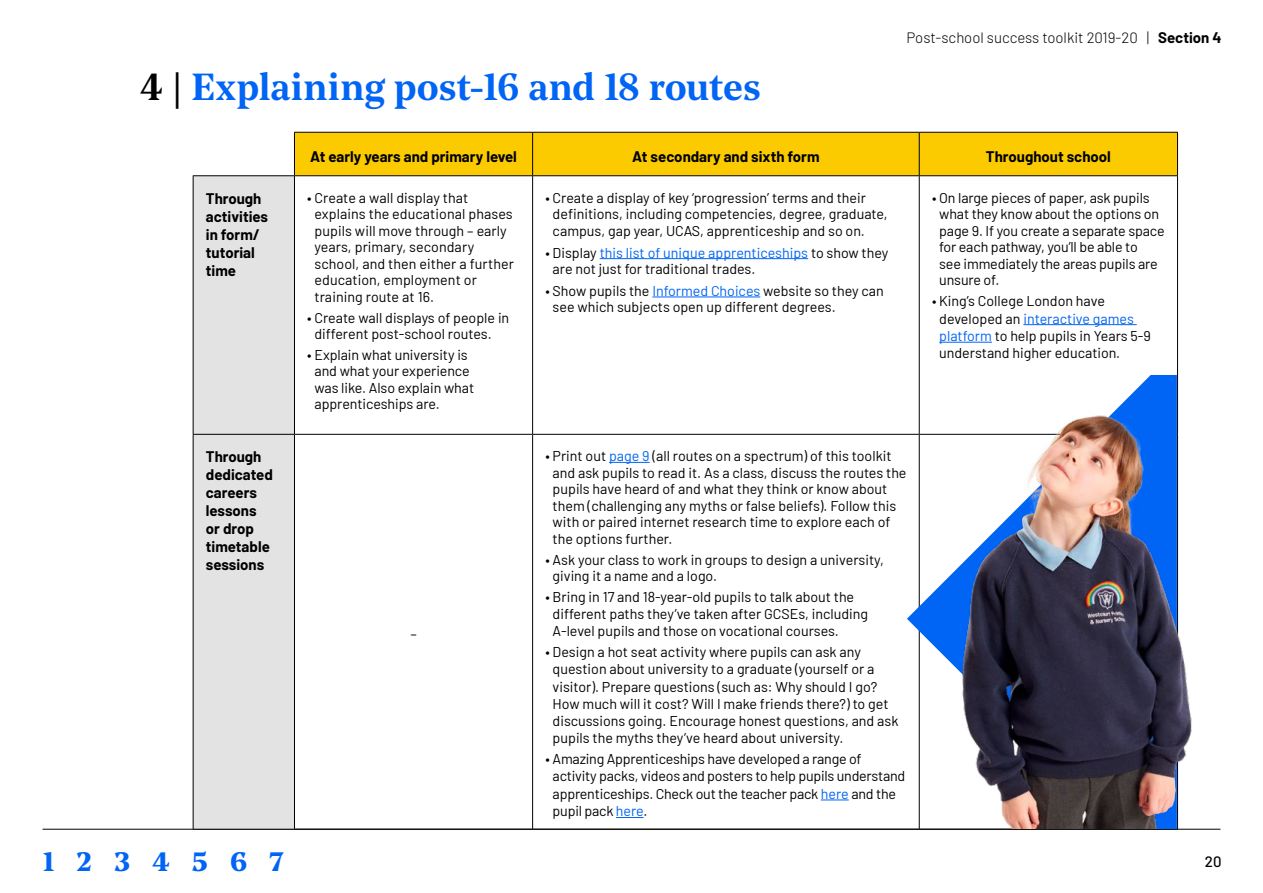
<style>
.page{position:relative;width:1263px;height:893px;background:#fff}
.page>*{position:absolute;margin:0;border:0;box-sizing:border-box;transform-origin:0 0}
.t1{font:600 37.5px "Noe Text";letter-spacing:-.01em;color:#0064f4}
.t2{font:600 34.5px "Noe Text";color:#0064f4}
.t3{font:700 15px/18px "Barlow";color:#000}
.t4{font:300 15px "Barlow";color:#000}
.t5{font:500 15px "Barlow";color:#000}
.t6{font:14.25px/16.5px "Barlow";color:#000}
.s1{color:#000}
.s2{font-weight:700}
.s3{color:#0064f4}
</style>
<div class="page">
<hr style="left:43px;top:829px;width:1177px;height:1px;background:#000">
<div style="left:295px;top:133px;width:882px;height:42px;background:#fbcb00"></div>
<div style="left:194px;top:176px;width:100px;height:653px;background:#e3e3e3"></div>
<hr style="left:193px;top:176px;width:1px;height:258px;background:#000">
<hr style="left:294px;top:176px;width:1px;height:258px;background:#000">
<hr style="left:532px;top:176px;width:1px;height:258px;background:#000">
<hr style="left:919px;top:176px;width:1px;height:258px;background:#000">
<hr style="left:1177px;top:176px;width:1px;height:258px;background:#000">
<hr style="left:193px;top:434px;width:101px;height:1px;background:#000">
<hr style="left:193px;top:435px;width:1px;height:394px;background:#000">
<hr style="left:294px;top:435px;width:1px;height:394px;background:#000">
<hr style="left:532px;top:435px;width:1px;height:394px;background:#000">
<hr style="left:294px;top:132px;width:239px;height:1px;background:#000">
<hr style="left:294px;top:133px;width:1px;height:42px;background:#000">
<hr style="left:533px;top:132px;width:386px;height:1px;background:#000">
<hr style="left:532px;top:133px;width:1px;height:42px;background:#000">
<hr style="left:919px;top:132px;width:259px;height:1px;background:#000">
<hr style="left:919px;top:133px;width:1px;height:42px;background:#000">
<hr style="left:1177px;top:133px;width:1px;height:42px;background:#000">
<hr style="left:193px;top:175px;width:101px;height:1px;background:#000">
<hr style="left:294px;top:175px;width:239px;height:1px;background:#000">
<hr style="left:533px;top:175px;width:386px;height:1px;background:#000">
<hr style="left:919px;top:175px;width:259px;height:1px;background:#000">
<hr style="left:294px;top:434px;width:239px;height:1px;background:#000">
<hr style="left:533px;top:434px;width:386px;height:1px;background:#000">
<hr style="left:600px;top:258px;width:208px;height:1px;background:#0064f4">
<hr style="left:652px;top:297px;width:108px;height:1px;background:#0064f4">
<hr style="left:1023px;top:324px;width:114px;height:1px;background:#0064f4">
<hr style="left:939px;top:342px;width:53px;height:1px;background:#0064f4">
<hr style="left:609px;top:462px;width:41px;height:1px;background:#0064f4">
<svg style="left:821px;top:800px;width:28px;height:1px"></svg>
<svg style="left:616px;top:817px;width:27px;height:1px"></svg>
<svg style="left:907px;top:375px;width:270px;height:454px"></svg>
<img style="left:932px;top:386px;width:262px;height:443px">
<h1 class="t1" style="left:140px;top:58px;width:623px"><span class="s1">4 |</span> Explaining post-16 and 18 routes</h1>
<p class="t4" style="left:907px;top:27px;width:316px">Post-school success toolkit 2019-20 | <span class="s2">Section 4</span></p>
<p class="t3" style="left:310px;top:146px;width:208px">At early years and primary level</p>
<p class="t3" style="left:632px;top:146px;width:189px">At secondary and sixth form</p>
<p class="t3" style="left:986px;top:146px;width:126px">Throughout school</p>
<p class="t3" style="left:206px;top:188px;width:64px">Through activities in form/ tutorial time</p>
<p class="t6" style="left:314px;top:188px;width:201px;text-indent:-7px">• Create a wall display that explains the educational phases pupils will move through – early years, primary, secondary school, and then either a further education, employment or training route at 16.</p>
<p class="t6" style="left:314px;top:308px;width:196px;text-indent:-7px">• Create wall displays of people in different post-school routes.</p>
<p class="t6" style="left:314px;top:345px;width:161px;text-indent:-7px">• Explain what university is and what your experience was like. Also explain what apprenticeships are.</p>
<p class="t3" style="left:206px;top:446px;width:69px">Through dedicated careers lessons or drop timetable sessions</p>
<p class="t6" style="left:410px;top:624px;width:8px">–</p>
<p class="t6" style="left:553px;top:188px;width:336px;text-indent:-7px">• Create a display of key ‘progression’ terms and their definitions, including competencies, degree, graduate, campus, gap year, UCAS, apprenticeship and so on.</p>
<p class="t6" style="left:553px;top:243px;width:337px;text-indent:-7px">• Display <span class="s3">this list of unique apprenticeships</span> to show they are not just for traditional trades.</p>
<p class="t6" style="left:553px;top:281px;width:333px;text-indent:-7px">• Show pupils the <span class="s3">Informed Choices</span> website so they can see which subjects open up different degrees.</p>
<p class="t6" style="left:939px;top:188px;width:227px;text-indent:-7px">• On large pieces of paper, ask pupils what they know about the options on page 9. If you create a separate space for each pathway, you’ll be able to<br>see immediately the areas pupils are unsure of.</p>
<p class="t6" style="left:939px;top:291px;width:213px;line-height:17.2px;text-indent:-7px">• King’s College London have developed an <span class="s3">interactive games platform</span> to help pupils in Years 5-9 understand higher education.</p>
<p class="t6" style="left:553px;top:447px;width:355px;text-indent:-7px">• Print out <span class="s3">page 9</span> (all routes on a spectrum) of this toolkit and ask pupils to read it. As a class, discuss the routes the pupils have heard of and what they think or know about them (challenging any myths or false beliefs). Follow this with or paired internet research time to explore each of the options further.</p>
<p class="t6" style="left:553px;top:550px;width:333px;text-indent:-7px">• Ask your class to work in groups to design a university, giving it a name and a logo.</p>
<p class="t6" style="left:553px;top:587px;width:317px;line-height:17.1px;text-indent:-7px">• Bring in 17 and 18-year-old pupils to talk about the different paths they’ve taken after GCSEs, including<br>A-level pupils and those on vocational courses.</p>
<p class="t6" style="left:553px;top:643px;width:347px;line-height:17.1px;text-indent:-7px">• Design a hot seat activity where pupils can ask any question about university to a graduate (yourself or a visitor). Prepare questions (such as: Why should I go?<br>How much will it cost? Will I make friends there?) to get discussions going. Encourage honest questions, and ask pupils the myths they’ve heard about university.</p>
<p class="t6" style="left:553px;top:749px;width:354px;line-height:17.4px;text-indent:-7px">• Amazing Apprenticeships have developed a range of activity packs, videos and posters to help pupils understand apprenticeships. Check out the teacher pack <span class="s3">here</span> and the pupil pack <span class="s3">here</span>.</p>
<h2 class="t2" style="left:42px;top:833px;width:243px">1234567</h2>
<p class="t5" style="left:1205px;top:850px;width:18px">20</p>
</div>
